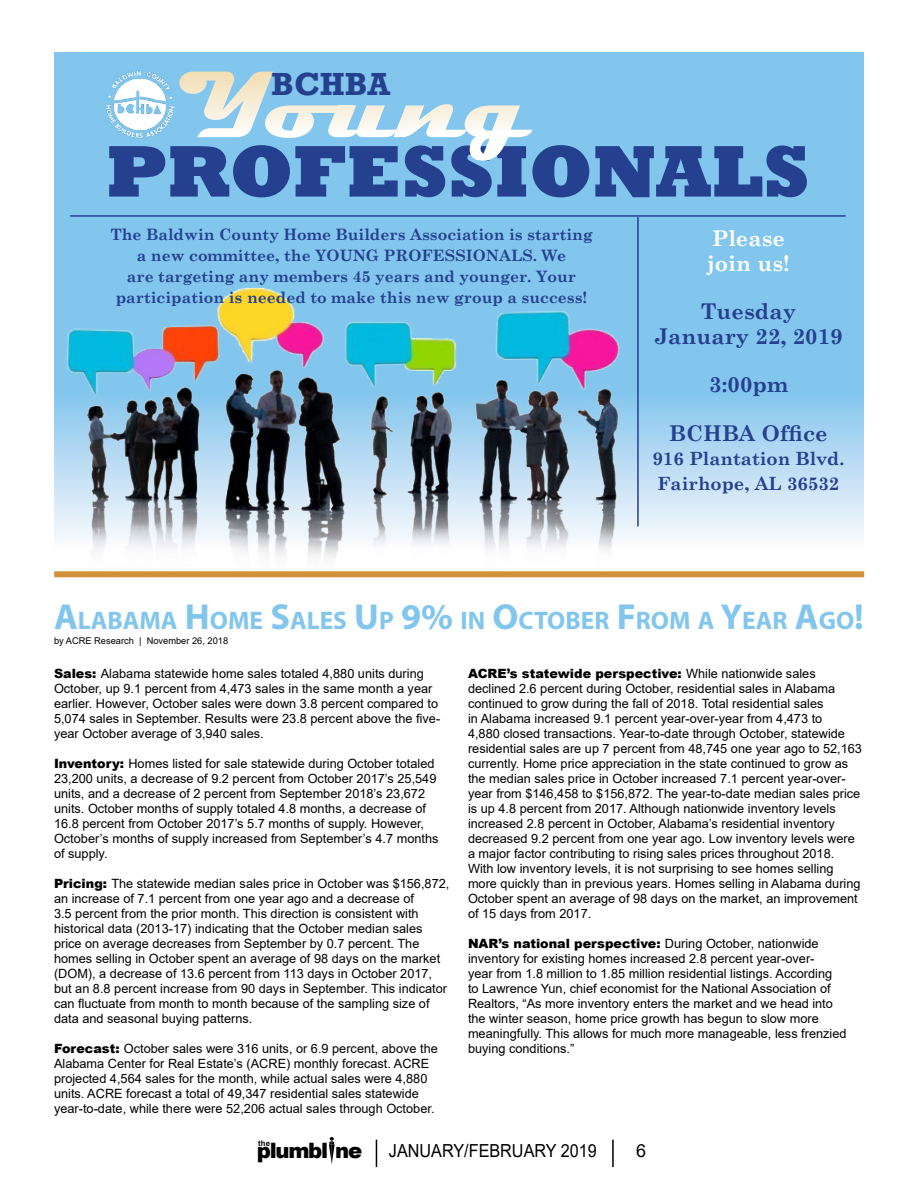
<style>
.page{position:relative;width:918px;height:1188px;background:#fff}
.page>*{position:absolute;margin:0;border:0;box-sizing:border-box;transform-origin:0 0}
.t1{font:700 95.4px "Magneto";color:#fff;scale:1.1 1}
.t2{font:800 74.25px "Rockwell";color:#25408f}
.t3{font:700 32.85px "Rockwell";color:#25408f}
.t4{font:700 25.35px "Myriad Pro";color:#83c6ed}
.t5{font:700 21.75px/24.3px "Century Schoolbook";color:#25408f;text-align:center}
.t6{font:700 21.75px/24.3px "Century Schoolbook";color:#fff}
.t7{font:900 21.15px "Arial";letter-spacing:-.06em;color:#000}
.t8{font:700 18.3px/24.3px "Century Schoolbook";color:#25408f}
.t9{font:18px "Arial";color:#000;scale:.9 1}
.t10{font:18px "Arial";color:#000}
.t11{font:700 15.75px/21px "Century Schoolbook";color:#25408f;text-align:center}
.t12{font:12.75px/15px "Arial";color:#000}
.t13{font:9.3px "Arial";color:#000}
.t14{font:700 7.8px "Arial";color:#000}
.s1{font-size:36.3px}
.s2{font-weight:900}
</style>
<div class="page">
<svg style="left:329px;top:1137px;width:6px;height:27px"></svg>
<svg style="left:376px;top:1140px;width:1px;height:27px"></svg>
<hr style="left:612px;top:1140px;width:2px;height:27px;background:#000">
<svg style="left:54px;top:52px;width:810px;height:488px;background:#89c9ee"></svg>
<img style="left:106px;top:70px;width:68px;height:69px">
<hr style="left:70px;top:215px;width:776px;height:2px;background:#25408f">
<img style="left:54px;top:284px;width:597px;height:275px">
<hr style="left:637px;top:217px;width:2px;height:309px;background:#25408f">
<div style="left:54px;top:571px;width:810px;height:6px;background:#d18f37"></div>
<h1 class="t1" style="left:179px;top:51px;width:322px">Young</h1>
<h3 class="t3" style="left:271px;top:64px;width:121px">BCHBA</h3>
<h2 class="t2" style="left:106px;top:129px;width:705px">PROFESSIONALS</h2>
<p class="t11" style="left:110px;top:223px;width:484px">The Baldwin County Home Builders Association is starting a new committee, the YOUNG PROFESSIONALS. We<br>are targeting any members 45 years and younger. Your participation is needed to make this new group a success!</p>
<h3 class="t6" style="left:707px;top:225px;width:84px">Please join us!</h3>
<h3 class="t5" style="left:654px;top:298px;width:190px">Tuesday<br>January 22, 2019</h3>
<h3 class="t5" style="left:709px;top:371px;width:80px">3:00pm</h3>
<h3 class="t5" style="left:669px;top:420px;width:160px">BCHBA Office</h3>
<h3 class="t8" style="left:652px;top:446px;width:194px">916 Plantation Blvd.<br>Fairhope, AL 36532</h3>
<h3 class="t4" style="left:54px;top:604px;width:811px"><span class="s1">A</span>LABAMA <span class="s1">H</span> OME <span class="s1">S</span>ALES <span class="s1">U</span>P <span class="s1">9%</span> IN <span class="s1">O</span>CTOBER <span class="s1">F</span>ROM A <span class="s1">Y</span>EAR <span class="s1">A</span>GO<span class="s1">!</span></h3>
<p class="t13" style="left:54px;top:634px;width:176px">by ACRE Research | November 26, 2018</p>
<p class="t12" style="left:54px;top:666px;width:388px"><span class="s2">Sales:</span> Alabama statewide home sales totaled 4,880 units during October, up 9.1 percent from 4,473 sales in the same month a year earlier. However, October sales were down 3.8 percent compared to 5,074 sales in September. Results were 23.8 percent above the five&shy;year October average of 3,940 sales.</p>
<p class="t12" style="left:54px;top:756px;width:386px"><span class="s2">Inventory:</span> Homes listed for sale statewide during October totaled 23,200 units, a decrease of 9.2 percent from October 2017’s 25,549 units, and a decrease of 2 percent from September 2018’s 23,672 units. October months of supply totaled 4.8 months, a decrease of 16.8 percent from October 2017’s 5.7 months of supply. However, October’s months of supply increased from September’s 4.7 months of supply.</p>
<p class="t12" style="left:54px;top:876px;width:397px"><span class="s2">Pricing:</span> The statewide median sales price in October was $156,872, an increase of 7.1 percent from one year ago and a decrease of<br>3.5 percent from the prior month. This direction is consistent with historical data (2013-17) indicating that the October median sales price on average decreases from September by 0.7 percent. The homes selling in October spent an average of 98 days on the market (DOM), a decrease of 13.6 percent from 113 days in October 2017, but an 8.8 percent increase from 90 days in September. This indicator can fluctuate from month to month because of the sampling size of data and seasonal buying patterns.</p>
<p class="t12" style="left:54px;top:1041px;width:385px"><span class="s2">Forecast:</span> October sales were 316 units, or 6.9 percent, above the Alabama Center for Real Estate’s (ACRE) monthly forecast. ACRE projected 4,564 sales for the month, while actual sales were 4,880 units. ACRE forecast a total of 49,347 residential sales statewide year-to-date, while there were 52,206 actual sales through October.</p>
<p class="t12" style="left:468px;top:666px;width:396px"><span class="s2">ACRE’s statewide perspective:</span> While nationwide sales declined 2.6 percent during October, residential sales in Alabama continued to grow during the fall of 2018. Total residential sales<br>in Alabama increased 9.1 percent year-over-year from 4,473 to<br>4,880 closed transactions. Year-to-date through October, statewide residential sales are up 7 percent from 48,745 one year ago to 52,163 currently. Home price appreciation in the state continued to grow as the median sales price in October increased 7.1 percent year-over&shy;year from $146,458 to $156,872. The year-to-date median sales price is up 4.8 percent from 2017. Although nationwide inventory levels increased 2.8 percent in October, Alabama’s residential inventory decreased 9.2 percent from one year ago. Low inventory levels were a major factor contributing to rising sales prices throughout 2018.<br>With low inventory levels, it is not surprising to see homes selling more quickly than in previous years. Homes selling in Alabama during October spent an average of 98 days on the market, an improvement of 15 days from 2017.</p>
<p class="t12" style="left:468px;top:936px;width:380px"><span class="s2">NAR’s national perspective:</span> During October, nationwide inventory for existing homes increased 2.8 percent year-over-<br>year from 1.8 million to 1.85 million residential listings. According<br>to Lawrence Yun, chief economist for the National Association of Realtors, “As more inventory enters the market and we head into the winter season, home price growth has begun to slow more meaningfully. This allows for much more manageable, less frenzied buying conditions.”</p>
<p class="t14" style="left:258px;top:1138px;width:13px">the</p>
<h3 class="t7" style="left:257px;top:1136px;width:107px">plumbl ne</h3>
<h3 class="t9" style="left:389px;top:1139px;width:233px">JANUARY/FEBRUARY 2019</h3>
<h3 class="t10" style="left:636px;top:1139px;width:12px">6</h3>
</div>
